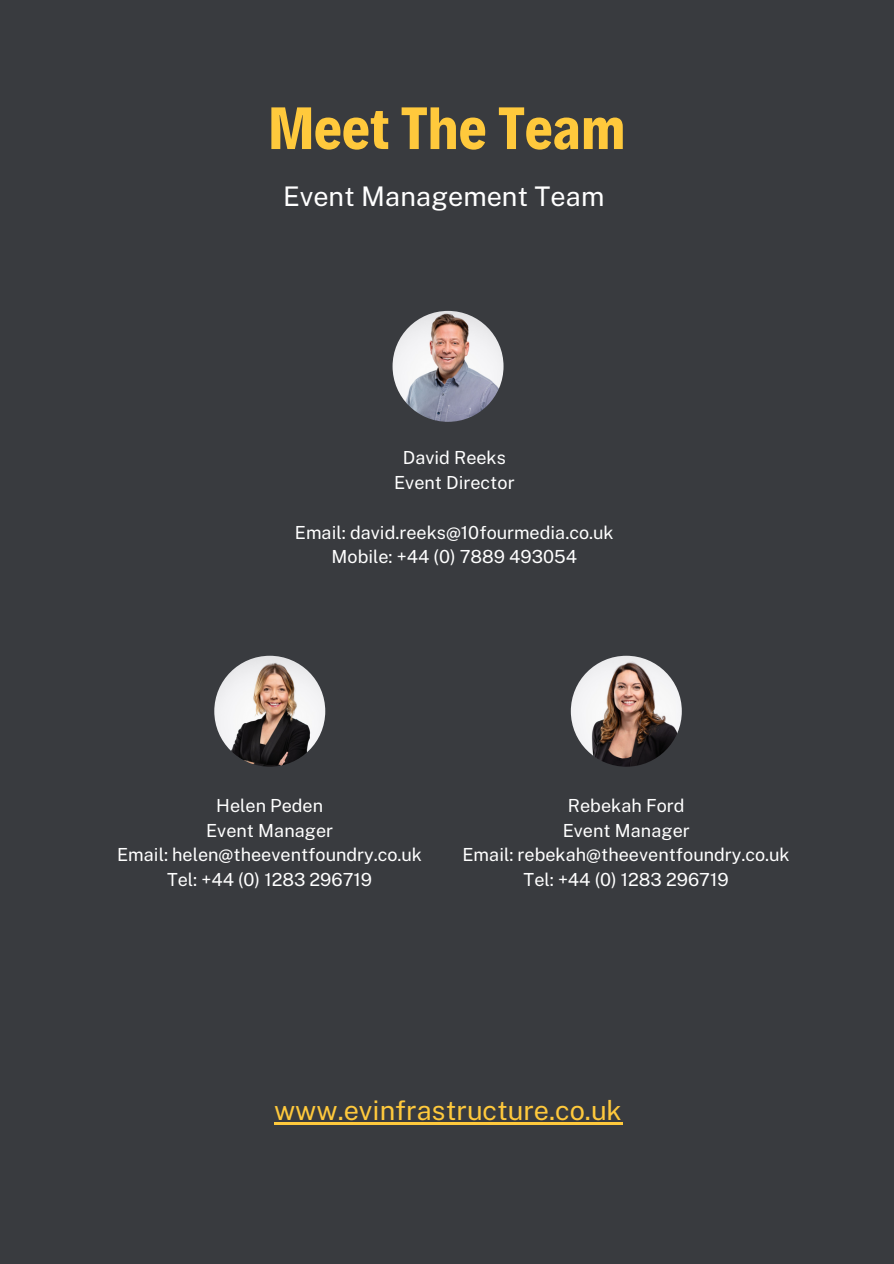
<style>
.page{position:relative;width:894px;height:1264px;background:#fff}
.page>*{position:absolute;margin:0;border:0;box-sizing:border-box;transform-origin:0 0}
.t1{font:700 60.3px "Decalotype";color:#ffc93c}
.t2{font:27px "Public Sans";color:#ffc93c}
.t3{font:27px "Public Sans";color:#fff}
.t4{font:18px "Public Sans";color:#fff}
</style>
<div class="page">
<div style="left:0;top:0;width:893px;height:1263px;background:#393b3f"></div>
<img style="left:570px;top:655px;width:111px;height:111px;border-radius:50%">
<img style="left:214px;top:655px;width:111px;height:111px;border-radius:50%">
<hr style="left:274px;top:1122px;width:348px;height:2px;background:#ffc93c">
<img style="left:392px;top:311px;width:111px;height:111px;border-radius:50%">
<h1 class="t1" style="left:268px;top:88px;width:358px">Meet The Team</h1>
<h2 class="t3" style="left:283px;top:180px;width:323px">Event Management Team</h2>
<p class="t4" style="left:403px;top:447px;width:105px">David Reeks</p>
<p class="t4" style="left:394px;top:472px;width:122px">Event Director</p>
<p class="t4" style="left:295px;top:521px;width:320px">Email: david.reeks@10fourmedia.co.uk</p>
<h2 class="t4" style="left:331px;top:546px;width:247px">Mobile: +44 (0) 7889 493054</h2>
<p class="t4" style="left:216px;top:794px;width:108px">Helen Peden</p>
<p class="t4" style="left:206px;top:819px;width:129px">Event Manager</p>
<p class="t4" style="left:117px;top:844px;width:306px">Email: helen@theeventfoundry.co.uk</p>
<p class="t4" style="left:167px;top:869px;width:206px">Tel: +44 (0) 1283 296719</p>
<p class="t4" style="left:568px;top:794px;width:118px">Rebekah Ford</p>
<p class="t4" style="left:562px;top:819px;width:129px">Event Manager</p>
<p class="t4" style="left:462px;top:844px;width:329px">Email: rebekah@theeventfoundry.co.uk</p>
<p class="t4" style="left:523px;top:869px;width:206px">Tel: +44 (0) 1283 296719</p>
<p class="t2" style="left:274px;top:1094px;width:349px">www.evinfrastructure.co.uk</p>
</div>
